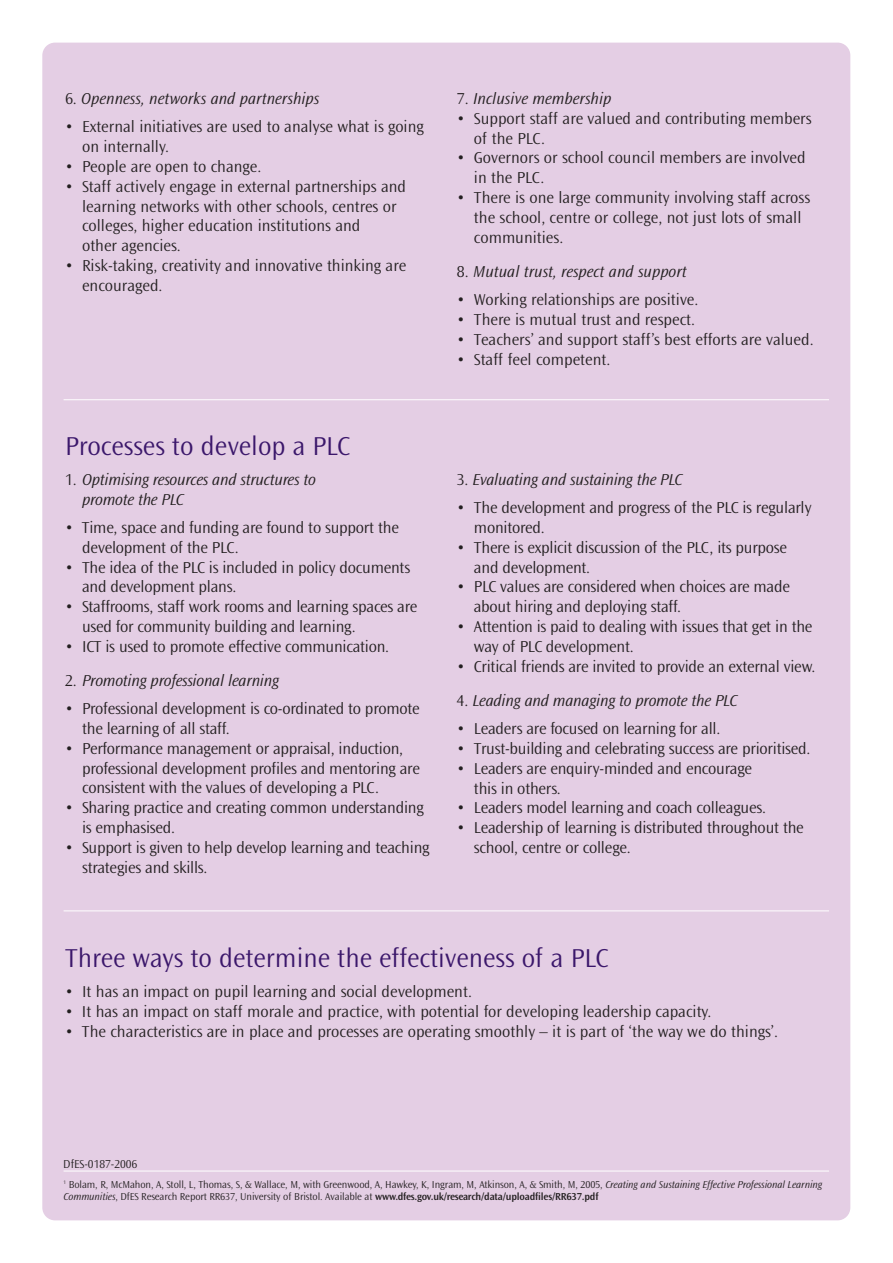
<style>
.page{position:relative;width:893px;height:1263px;background:#fff}
.page>*{position:absolute;margin:0;border:0;box-sizing:border-box;transform-origin:0 0}
.t1{font:300 27px "Ocean Sans";color:#3b176b}
.t2{font:300 16.5px/19.8px "Ocean Sans";letter-spacing:-.015em;color:#231f20}
.t3{font:italic 300 16.5px/19.8px "Ocean Sans";letter-spacing:-.015em;color:#231f20}
.t4{font:300 12px "Ocean Sans";color:#231f20}
.t5{font:300 10.5px/12.6px "Ocean Sans";letter-spacing:-.01em;color:#231f20}
.s1{font-style:normal}
.s2{font-style:italic}
.s3{font-weight:600}
</style>
<div class="page">
<div style="left:42px;top:43px;width:808px;height:1177px;background:#e4cee4;border-radius:13px"></div>
<hr style="left:64px;top:399px;width:765px;height:1px;background:#fff">
<hr style="left:64px;top:911px;width:765px;height:1px;background:#fff">
<hr style="left:64px;top:1171px;width:765px;height:1px;background:#fff">
<p class="t3" style="left:65px;top:89px;width:256px"><span class="s1">6.</span> Openness, networks and partnerships</p>
<p class="t2" style="left:82px;top:117px;width:343px;text-indent:-17px">• External initiatives are used to analyse what is going on internally.</p>
<p class="t2" style="left:65px;top:157px;width:198px">• People are open to change.</p>
<p class="t2" style="left:82px;top:177px;width:326px;text-indent:-17px">• Staff actively engage in external partnerships and learning networks with other schools, centres or colleges, higher education institutions and<br>other agencies.</p>
<p class="t2" style="left:82px;top:256px;width:326px;text-indent:-17px">• Risk-taking, creativity and innovative thinking are encouraged.</p>
<h1 class="t1" style="left:65px;top:431px;width:286px">Processes to develop a PLC</h1>
<p class="t3" style="left:82px;top:470px;width:235px;text-indent:-17px"><span class="s1">1.</span> Optimising resources and structures to promote the PLC</p>
<p class="t2" style="left:82px;top:518px;width:318px;text-indent:-17px">• Time, space and funding are found to support the development of the PLC.</p>
<p class="t2" style="left:82px;top:557px;width:330px;text-indent:-17px">• The idea of the PLC is included in policy documents and development plans.</p>
<p class="t2" style="left:82px;top:597px;width:337px;text-indent:-17px">• Staffrooms, staff work rooms and learning spaces are used for community building and learning.</p>
<p class="t2" style="left:65px;top:637px;width:326px">• ICT is used to promote effective communication.</p>
<p class="t3" style="left:65px;top:671px;width:216px"><span class="s1">2.</span> Promoting professional learning</p>
<p class="t2" style="left:82px;top:699px;width:339px;text-indent:-17px">• Professional development is co-ordinated to promote the learning of all staff.</p>
<p class="t2" style="left:82px;top:739px;width:339px;text-indent:-17px">• Performance management or appraisal, induction, professional development profiles and mentoring are consistent with the values of developing a PLC.</p>
<p class="t2" style="left:82px;top:798px;width:343px;text-indent:-17px">• Sharing practice and creating common understanding is emphasised.</p>
<p class="t2" style="left:82px;top:838px;width:349px;text-indent:-17px">• Support is given to help develop learning and teaching strategies and skills.</p>
<p class="t3" style="left:457px;top:89px;width:156px"><span class="s1">7.</span> Inclusive membership</p>
<p class="t2" style="left:474px;top:109px;width:339px;text-indent:-17px">• Support staff are valued and contributing members of the PLC.</p>
<p class="t2" style="left:474px;top:148px;width:333px;text-indent:-17px">• Governors or school council members are involved in the PLC.</p>
<p class="t2" style="left:474px;top:188px;width:338px;text-indent:-17px">• There is one large community involving staff across the school, centre or college, not just lots of small communities.</p>
<p class="t3" style="left:457px;top:262px;width:231px"><span class="s1">8.</span> Mutual trust, respect and support</p>
<p class="t2" style="left:457px;top:290px;width:243px">• Working relationships are positive.</p>
<p class="t2" style="left:457px;top:310px;width:240px">• There is mutual trust and respect.</p>
<p class="t2" style="left:457px;top:330px;width:358px">• Teachers’ and support staff’s best efforts are valued.</p>
<p class="t2" style="left:457px;top:349px;width:155px">• Staff feel competent.</p>
<p class="t3" style="left:457px;top:470px;width:227px"><span class="s1">3.</span> Evaluating and sustaining the PLC</p>
<p class="t2" style="left:474px;top:498px;width:339px;text-indent:-17px">• The development and progress of the PLC is regularly monitored.</p>
<p class="t2" style="left:474px;top:538px;width:315px;text-indent:-17px">• There is explicit discussion of the PLC, its purpose and development.</p>
<p class="t2" style="left:474px;top:577px;width:318px;text-indent:-17px">• PLC values are considered when choices are made about hiring and deploying staff.</p>
<p class="t2" style="left:474px;top:617px;width:340px;text-indent:-17px">• Attention is paid to dealing with issues that get in the way of PLC development.</p>
<p class="t2" style="left:457px;top:657px;width:360px">• Critical friends are invited to provide an external view.</p>
<p class="t3" style="left:457px;top:691px;width:282px"><span class="s1">4.</span> Leading and managing to promote the PLC</p>
<p class="t2" style="left:457px;top:719px;width:265px">• Leaders are focused on learning for all.</p>
<p class="t2" style="left:457px;top:739px;width:355px">• Trust-building and celebrating success are prioritised.</p>
<p class="t2" style="left:474px;top:759px;width:280px;text-indent:-17px">• Leaders are enquiry-minded and encourage this in others.</p>
<p class="t2" style="left:457px;top:798px;width:310px">• Leaders model learning and coach colleagues.</p>
<p class="t2" style="left:474px;top:818px;width:331px;text-indent:-17px">• Leadership of learning is distributed throughout the school, centre or college.</p>
<h1 class="t1" style="left:65px;top:943px;width:544px">Three ways to determine the effectiveness of a PLC</h1>
<p class="t2" style="left:65px;top:982px;width:408px">• It has an impact on pupil learning and social development.</p>
<p class="t2" style="left:65px;top:1002px;width:648px">• It has an impact on staff morale and practice, with potential for developing leadership capacity.</p>
<p class="t2" style="left:65px;top:1022px;width:714px">• The characteristics are in place and processes are operating smoothly – it is part of ‘the way we do things’.</p>
<p class="t4" style="left:63px;top:1157px;width:76px">DfES-0187-2006</p>
<p class="t5" style="left:64px;top:1178px;width:760px"><sup>1</sup> Bolam, R, McMahon, A, Stoll, L, Thomas, S, &amp; Wallace, M, with Greenwood, A, Hawkey, K, Ingram, M, Atkinson, A, &amp; Smith, M, 2005, <span class="s2">Creating and Sustaining Effective Professional Learning<br>Communities</span>, DfES Research Report RR637, University of Bristol. Available at <span class="s3">www.dfes.gov.uk/research/data/uploadfiles/RR637.pdf</span></p>
</div>
